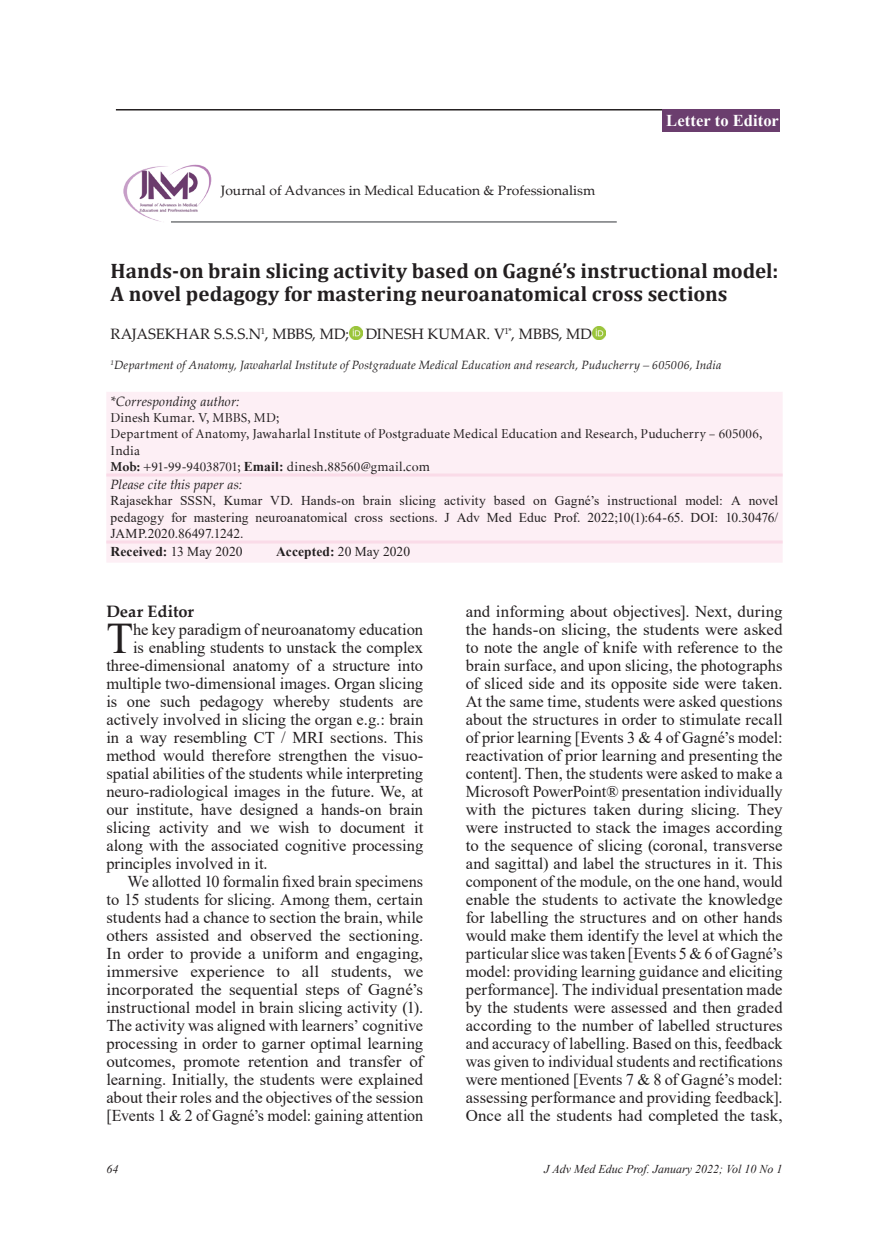
<style>
.page{position:relative;width:889px;height:1242px;background:#fff}
.page>*{position:absolute;margin:0;border:0;box-sizing:border-box;transform-origin:0 0}
.t1{font:43.65px "Times New Roman";color:#231f20}
.t2{font:700 21px/22.6px "Cambria";letter-spacing:.005em;color:#231f20}
.t3{font:16.5px/18px "Times New Roman";color:#231f20;text-align:justify}
.t4{font:700 16.5px "Times New Roman";letter-spacing:.005em;color:#fff}
.t5{font:700 16.5px "Palatino Linotype";color:#231f20}
.t6{font:15px "Palatino Linotype";letter-spacing:.005em;color:#231f20}
.t7{font:13.5px/16.2px "Times New Roman";color:#231f20;text-align:justify}
.t8{font:13.5px/16.2px "Minion Cyrillic";letter-spacing:.015em;color:#231f20}
.t9{font:13.5px "Palatino Linotype";color:#231f20}
.t10{font:italic 13.5px "Palatino Linotype";letter-spacing:.005em;color:#231f20}
.t11{font:700 13.5px "Times New Roman";letter-spacing:.01em;color:#231f20}
.t12{font:italic 12px "Palatino Linotype";letter-spacing:.01em;color:#231f20}
.t13{font:italic 12px "Times New Roman";color:#231f20}
.s1{font-weight:700}
.s2{font-family:"Times New Roman";font-weight:700}
.s3{font-weight:400}
</style>
<div class="page">
<svg style="left:349px;top:327px;width:13px;height:12px"></svg>
<svg style="left:592px;top:327px;width:13px;height:12px"></svg>
<div style="left:106px;top:392px;width:676px;height:170px;background:#fdeff5"></div>
<hr style="left:106px;top:540px;width:676px;height:3px;background:#fadbe8">
<hr style="left:106px;top:473px;width:676px;height:3px;background:#fadbe8">
<hr style="left:116px;top:109px;width:546px;height:1px;background:#231f20">
<hr style="left:171px;top:221px;width:446px;height:2px;background:#76787b">
<img style="left:123px;top:164px;width:88px;height:59px">
<div style="left:662px;top:109px;width:117px;height:23px;background:#6b3e6e"></div>
<p class="t9" style="left:221px;top:181px;width:376px">Journal of Advances in Medical Education &amp; Professionalism</p>
<p class="t4" style="left:666px;top:109px;width:114px">Letter to Editor</p>
<p class="t2" style="left:111px;top:259px;width:669px">Hands-on brain slicing activity based on Gagné’s instructional model:<br>A novel pedagogy for mastering neuroanatomical cross sections</p>
<p class="t6" style="left:111px;top:324px;width:483px">RAJASEKHAR S.S.S.N<sup>1</sup>, MBBS, MD; DINESH KUMAR. V<sup>1*</sup>, MBBS, MD</p>
<p class="t12" style="left:111px;top:356px;width:612px"><sup>1</sup>Department of Anatomy, Jawaharlal Institute of Postgraduate Medical Education and research, Puducherry – 605006, India</p>
<p class="t10" style="left:111px;top:392px;width:130px">*Corresponding author:</p>
<p class="t8" style="left:111px;top:409px;width:653px">Dinesh Kumar. V, MBBS, MD;<br>Department of Anatomy, Jawaharlal Institute of Postgraduate Medical Education and Research, Puducherry – 605006, India<br><span class="s1">Mob:</span> +91-99-94038701; <span class="s2">Email:</span> dinesh.88560@gmail.com</p>
<p class="t10" style="left:111px;top:475px;width:133px">Please cite this paper as:</p>
<p class="t7" style="left:111px;top:492px;width:669px">Rajasekhar SSSN, Kumar VD. Hands-on brain slicing activity based on Gagné’s instructional model: A novel pedagogy for mastering neuroanatomical cross sections. J Adv Med Educ Prof. 2022;10(1):64-65. DOI: 10.30476/ JAMP.2020.86497.1242.</p>
<p class="t11" style="left:111px;top:541px;width:133px">Received: <span class="s3">13 May 2020</span></p>
<p class="t11" style="left:276px;top:541px;width:135px">Accepted: <span class="s3">20 May 2020</span></p>
<p class="t5" style="left:106px;top:600px;width:89px">Dear Editor</p>
<h1 class="t1" style="left:106px;top:608px;width:28px">T</h1>
<p class="t3" style="left:133px;top:620px;width:292px">he key paradigm of neuroanatomy education</p>
<p class="t3" style="left:133px;top:638px;width:292px">is enabling students to unstack the complex</p>
<p class="t3" style="left:106px;top:656px;width:318px">three-dimensional anatomy of a structure into</p>
<p class="t3" style="left:106px;top:674px;width:318px">multiple two-dimensional images. Organ slicing</p>
<p class="t3" style="left:106px;top:692px;width:318px">is one such pedagogy whereby students are</p>
<p class="t3" style="left:106px;top:710px;width:318px">actively involved in slicing the organ e.g.: brain</p>
<p class="t3" style="left:106px;top:728px;width:318px">in a way resembling CT / MRI sections. This</p>
<p class="t3" style="left:106px;top:746px;width:318px">method would therefore strengthen the visuo-</p>
<p class="t3" style="left:106px;top:764px;width:318px">spatial abilities of the students while interpreting</p>
<p class="t3" style="left:106px;top:782px;width:318px">neuro-radiological images in the future. We, at</p>
<p class="t3" style="left:106px;top:800px;width:318px">our institute, have designed a hands-on brain</p>
<p class="t3" style="left:106px;top:818px;width:318px">slicing activity and we wish to document it</p>
<p class="t3" style="left:106px;top:836px;width:318px">along with the associated cognitive processing</p>
<p class="t3" style="left:106px;top:854px;width:163px">principles involved in it.</p>
<p class="t3" style="left:128px;top:872px;width:297px">We allotted 10 formalin fixed brain specimens</p>
<p class="t3" style="left:106px;top:890px;width:318px">to 15 students for slicing. Among them, certain</p>
<p class="t3" style="left:106px;top:908px;width:318px">students had a chance to section the brain, while</p>
<p class="t3" style="left:106px;top:926px;width:318px">others assisted and observed the sectioning.</p>
<p class="t3" style="left:106px;top:944px;width:318px">In order to provide a uniform and engaging,</p>
<p class="t3" style="left:106px;top:962px;width:318px">immersive experience to all students, we</p>
<p class="t3" style="left:106px;top:980px;width:318px">incorporated the sequential steps of Gagné’s</p>
<p class="t3" style="left:106px;top:998px;width:318px">instructional model in brain slicing activity (1).</p>
<p class="t3" style="left:106px;top:1016px;width:318px">The activity was aligned with learners’ cognitive</p>
<p class="t3" style="left:106px;top:1034px;width:318px">processing in order to garner optimal learning</p>
<p class="t3" style="left:106px;top:1052px;width:318px">outcomes, promote retention and transfer of</p>
<p class="t3" style="left:106px;top:1070px;width:318px">learning. Initially, the students were explained</p>
<p class="t3" style="left:106px;top:1088px;width:318px">about their roles and the objectives of the session</p>
<p class="t3" style="left:106px;top:1106px;width:318px">[Events 1 &amp; 2 of Gagné’s model: gaining attention</p>
<p class="t3" style="left:466px;top:601px;width:318px">and informing about objectives]. Next, during the hands-on slicing, the students were asked to note the angle of knife with reference to the brain surface, and upon slicing, the photographs of sliced side and its opposite side were taken.<br>At the same time, students were asked questions about the structures in order to stimulate recall of prior learning [Events 3 &amp; 4 of Gagné’s model: reactivation of prior learning and presenting the content]. Then, the students were asked to make a Microsoft PowerPoint® presentation individually with the pictures taken during slicing. They were instructed to stack the images according to the sequence of slicing (coronal, transverse and sagittal) and label the structures in it. This component of the module, on the one hand, would enable the students to activate the knowledge for labelling the structures and on other hands would make them identify the level at which the particular slice was taken [Events 5 &amp; 6 of Gagné’s model: providing learning guidance and eliciting performance]. The individual presentation made by the students were assessed and then graded according to the number of labelled structures and accuracy of labelling. Based on this, feedback was given to individual students and rectifications were mentioned [Events 7 &amp; 8 of Gagné’s model: assessing performance and providing feedback].<br>Once all the students had completed the task,</p>
<p class="t13" style="left:106px;top:1160px;width:14px">64</p>
<p class="t13" style="left:544px;top:1160px;width:240px">J Adv Med Educ Prof. January 2022; Vol 10 No 1</p>
</div>
